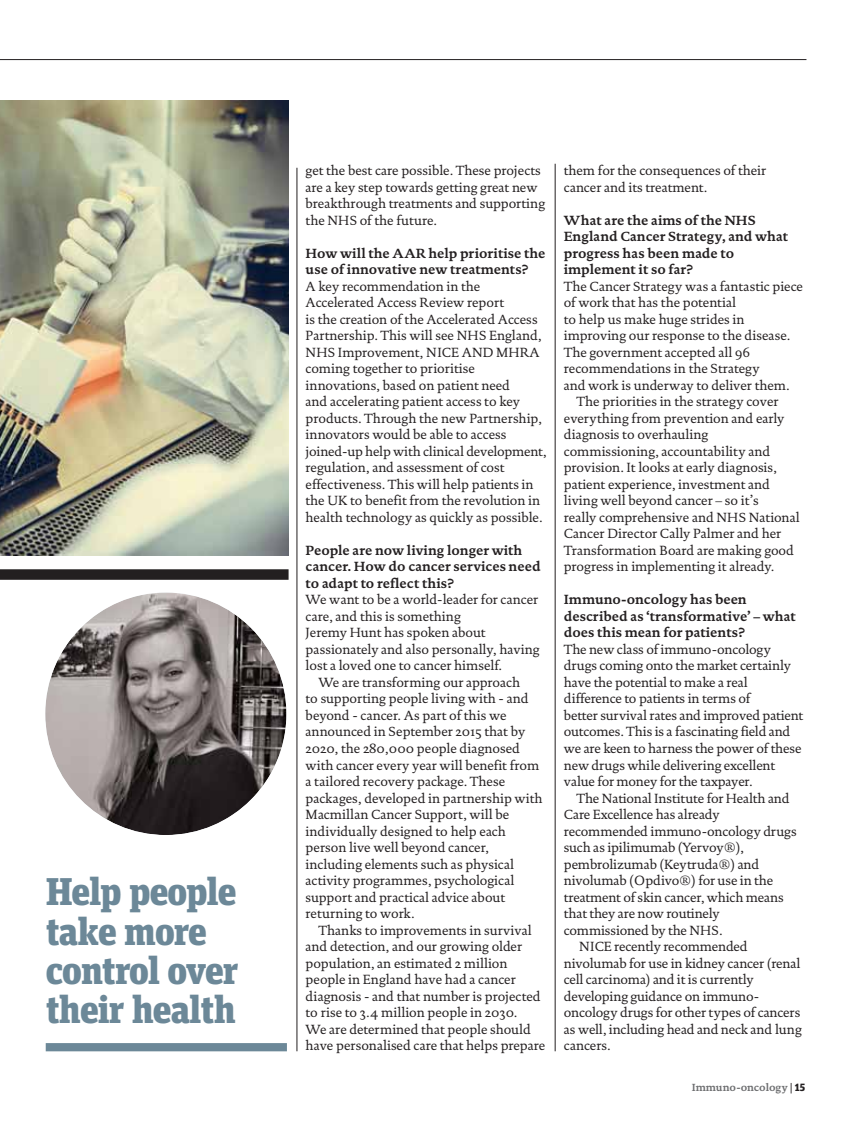
<style>
.page{position:relative;width:853px;height:1128px;background:#fff}
.page>*{position:absolute;margin:0;border:0;box-sizing:border-box;transform-origin:0 0}
.t1{font:900 38.55px/39.2px "Unit Slab Pro";letter-spacing:-.025em;color:#6c8898}
.t2{font:13.5px/16.5px "DTL Documenta ST";color:#231f20}
.t3{font:700 13.5px/16.5px "DTL Documenta ST";color:#231f20}
.t4{font:700 10.5px "DTL Documenta ST";color:#6d6e70}
.s1{font-weight:400;color:#231f20}
.s2{font-family:"Unit Slab Pro";font-weight:900;color:#231f20}
</style>
<div class="page">
<hr style="left:0;top:59px;width:806px;height:1px;background:#231f20">
<div style="left:0;top:569px;width:288px;height:10px;background:#231f20"></div>
<div style="left:46px;top:1042px;width:241px;height:9px;background:#6c8898"></div>
<hr style="left:296px;top:168px;width:1px;height:883px;background:#231f20">
<hr style="left:554px;top:164px;width:1px;height:887px;background:#231f20">
<img style="left:0;top:100px;width:288px;height:455px">
<img style="left:46px;top:617px;width:240px;height:217px">
<img style="left:45px;top:592px;width:241px;height:242px;border-radius:50%">
<h1 class="t1" style="left:46px;top:875px;width:194px">Help people take more control over their health</h1>
<p class="t2" style="left:305px;top:163px;width:241px">get the best care possible. These projects are a key step towards getting great new breakthrough treatments and supporting the NHS of the future.</p>
<p class="t3" style="left:305px;top:246px;width:241px">How will the AAR help prioritise the use of innovative new treatments?</p>
<p class="t2" style="left:305px;top:279px;width:242px">A key recommendation in the Accelerated Access Review report<br>is the creation of the Accelerated Access Partnership. This will see NHS England, NHS Improvement, NICE AND MHRA coming together to prioritise innovations, based on patient need<br>and accelerating patient access to key products. Through the new Partnership, innovators would be able to access joined-up help with clinical development, regulation, and assessment of cost effectiveness. This will help patients in the UK to benefit from the revolution in health technology as quickly as possible.</p>
<p class="t3" style="left:305px;top:543px;width:236px">People are now living longer with cancer. How do cancer services need to adapt to reflect this?</p>
<p class="t2" style="left:305px;top:592px;width:235px">We want to be a world-leader for cancer care, and this is something<br>Jeremy Hunt has spoken about passionately and also personally, having lost a loved one to cancer himself.</p>
<p class="t2" style="left:305px;top:675px;width:238px;text-indent:13px">We are transforming our approach<br>to supporting people living with - and beyond - cancer. As part of this we announced in September 2015 that by 2020, the 280,000 people diagnosed with cancer every year will benefit from a tailored recovery package. These packages, developed in partnership with Macmillan Cancer Support, will be individually designed to help each person live well beyond cancer, including elements such as physical activity programmes, psychological support and practical advice about returning to work.</p>
<p class="t2" style="left:305px;top:922px;width:241px;text-indent:13px">Thanks to improvements in survival and detection, and our growing older population, an estimated 2 million people in England have had a cancer diagnosis - and that number is projected to rise to 3.4 million people in 2030.<br>We are determined that people should have personalised care that helps prepare</p>
<p class="t2" style="left:563px;top:163px;width:204px">them for the consequences of their cancer and its treatment.</p>
<p class="t3" style="left:563px;top:213px;width:226px">What are the aims of the NHS<br>England Cancer Strategy, and what progress has been made to implement it so far?</p>
<p class="t2" style="left:563px;top:279px;width:241px">The Cancer Strategy was a fantastic piece</p>
<p class="t2" style="left:563px;top:295px;width:174px">of work that has the potential</p>
<p class="t2" style="left:563px;top:312px;width:182px">to help us make huge strides in</p>
<p class="t2" style="left:563px;top:328px;width:228px">improving our response to the disease.</p>
<p class="t2" style="left:563px;top:345px;width:188px">The government accepted all 96</p>
<p class="t2" style="left:563px;top:361px;width:197px">recommendations in the Strategy</p>
<p class="t2" style="left:563px;top:378px;width:227px">and work is underway to deliver them.</p>
<p class="t2" style="left:576px;top:394px;width:203px">The priorities in the strategy cover</p>
<p class="t2" style="left:563px;top:411px;width:222px">everything from prevention and early</p>
<p class="t2" style="left:563px;top:427px;width:146px">diagnosis to overhauling</p>
<p class="t2" style="left:563px;top:444px;width:208px">commissioning, accountability and</p>
<p class="t2" style="left:563px;top:460px;width:214px">provision. It looks at early diagnosis,</p>
<p class="t2" style="left:563px;top:477px;width:207px">patient experience, investment and</p>
<p class="t2" style="left:563px;top:493px;width:196px">living well beyond cancer – so it’s</p>
<p class="t2" style="left:563px;top:510px;width:237px">really comprehensive and NHS National</p>
<p class="t2" style="left:563px;top:526px;width:219px">Cancer Director Cally Palmer and her</p>
<p class="t2" style="left:563px;top:543px;width:231px">Transformation Board are making good</p>
<p class="t2" style="left:563px;top:559px;width:212px">progress in implementing it already.</p>
<p class="t3" style="left:563px;top:592px;width:233px">Immuno-oncology has been described as ‘transformative’ – what does this mean for patients?</p>
<p class="t2" style="left:563px;top:642px;width:241px">The new class of immuno-oncology drugs coming onto the market certainly have the potential to make a real difference to patients in terms of<br>better survival rates and improved patient outcomes. This is a fascinating field and we are keen to harness the power of these new drugs while delivering excellent value for money for the taxpayer.</p>
<p class="t2" style="left:576px;top:790px;width:214px">The National Institute for Health and</p>
<p class="t2" style="left:563px;top:807px;width:157px">Care Excellence has already</p>
<p class="t2" style="left:563px;top:823px;width:234px">recommended immuno-oncology drugs</p>
<p class="t2" style="left:563px;top:840px;width:181px">such as ipilimumab (Yervoy®),</p>
<p class="t2" style="left:563px;top:856px;width:197px">pembrolizumab (Keytruda®) and</p>
<p class="t2" style="left:563px;top:873px;width:211px">nivolumab (Opdivo®) for use in the</p>
<p class="t2" style="left:563px;top:889px;width:221px">treatment of skin cancer, which means</p>
<p class="t2" style="left:563px;top:906px;width:157px">that they are now routinely</p>
<p class="t2" style="left:563px;top:922px;width:160px">commissioned by the NHS.</p>
<p class="t2" style="left:579px;top:939px;width:170px">NICE recently recommended</p>
<p class="t2" style="left:563px;top:955px;width:238px">nivolumab for use in kidney cancer (renal</p>
<p class="t2" style="left:563px;top:972px;width:191px">cell carcinoma) and it is currently</p>
<p class="t2" style="left:563px;top:988px;width:197px">developing guidance on immuno-</p>
<p class="t2" style="left:563px;top:1005px;width:238px">oncology drugs for other types of cancers</p>
<p class="t2" style="left:563px;top:1021px;width:239px">as well, including head and neck and lung</p>
<p class="t2" style="left:563px;top:1038px;width:48px">cancers.</p>
<p class="t4" style="left:691px;top:1082px;width:115px">Immuno-oncology <span class="s1">|</span> <span class="s2">15</span></p>
</div>
